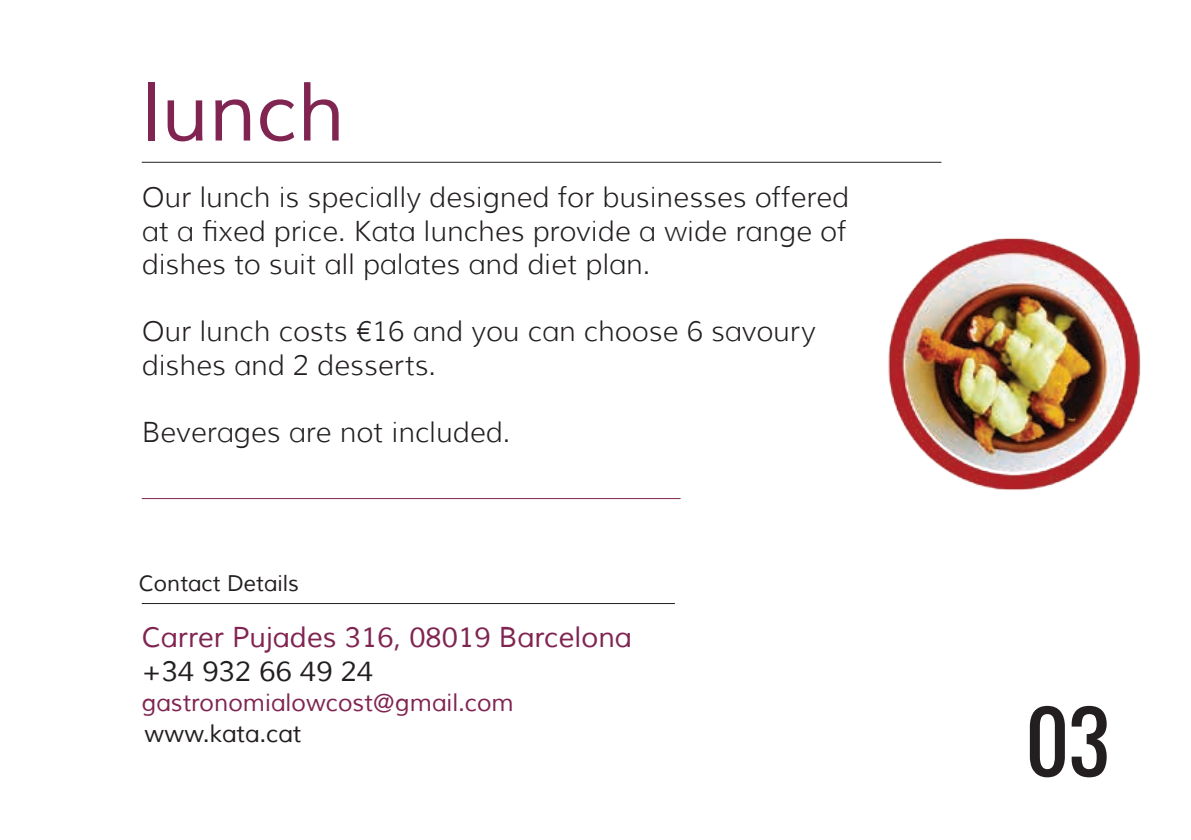
<style>
.page{position:relative;width:1191px;height:840px;background:#fff}
.page>*{position:absolute;margin:0;border:0;box-sizing:border-box;transform-origin:0 0}
.t1{font:80px "Muli";color:#802451}
.t2{font:80px "Oswald";color:#231f20}
.t3{font:300 28px/33.6px "Muli";color:#231f20;text-align:justify}
.t4{font:28px "Muli";color:#802451}
.t5{font:28px "Muli";color:#231f20}
.t6{font:24px "Muli";color:#802451}
.t7{font:24px "Muli";color:#231f20}
.t8{font:22px "Muli";color:#231f20}
</style>
<div class="page">
<hr style="left:142px;top:162px;width:799px;height:1px;background:#231f20">
<hr style="left:142px;top:498px;width:538px;height:1px;background:#802451">
<hr style="left:142px;top:602px;width:533px;height:1px;background:#231f20">
<img style="left:888px;top:238px;width:253px;height:253px">
<h1 class="t1" style="left:142px;top:64px;width:205px">lunch</h1>
<p class="t3" style="left:142px;top:180px;width:709px">Our lunch is specially designed for businesses offered at a fixed price. Kata lunches provide a wide range of dishes to suit all palates and diet plan.</p>
<p class="t3" style="left:142px;top:314px;width:675px">Our lunch costs €16 and you can choose 6 savoury dishes and 2 desserts.</p>
<p class="t3" style="left:142px;top:415px;width:370px">Beverages are not included.</p>
<p class="t8" style="left:139px;top:570px;width:162px">Contact Details</p>
<p class="t4" style="left:142px;top:619px;width:492px">Carrer Pujades 316, 08019 Barcelona</p>
<p class="t5" style="left:142px;top:653px;width:233px">+34 932 66 49 24</p>
<p class="t6" style="left:142px;top:687px;width:373px">gastronomialowcost@gmail.com</p>
<p class="t7" style="left:145px;top:719px;width:158px">www.kata.cat</p>
<h1 class="t2" style="left:1026px;top:681px;width:84px">03</h1>
</div>
